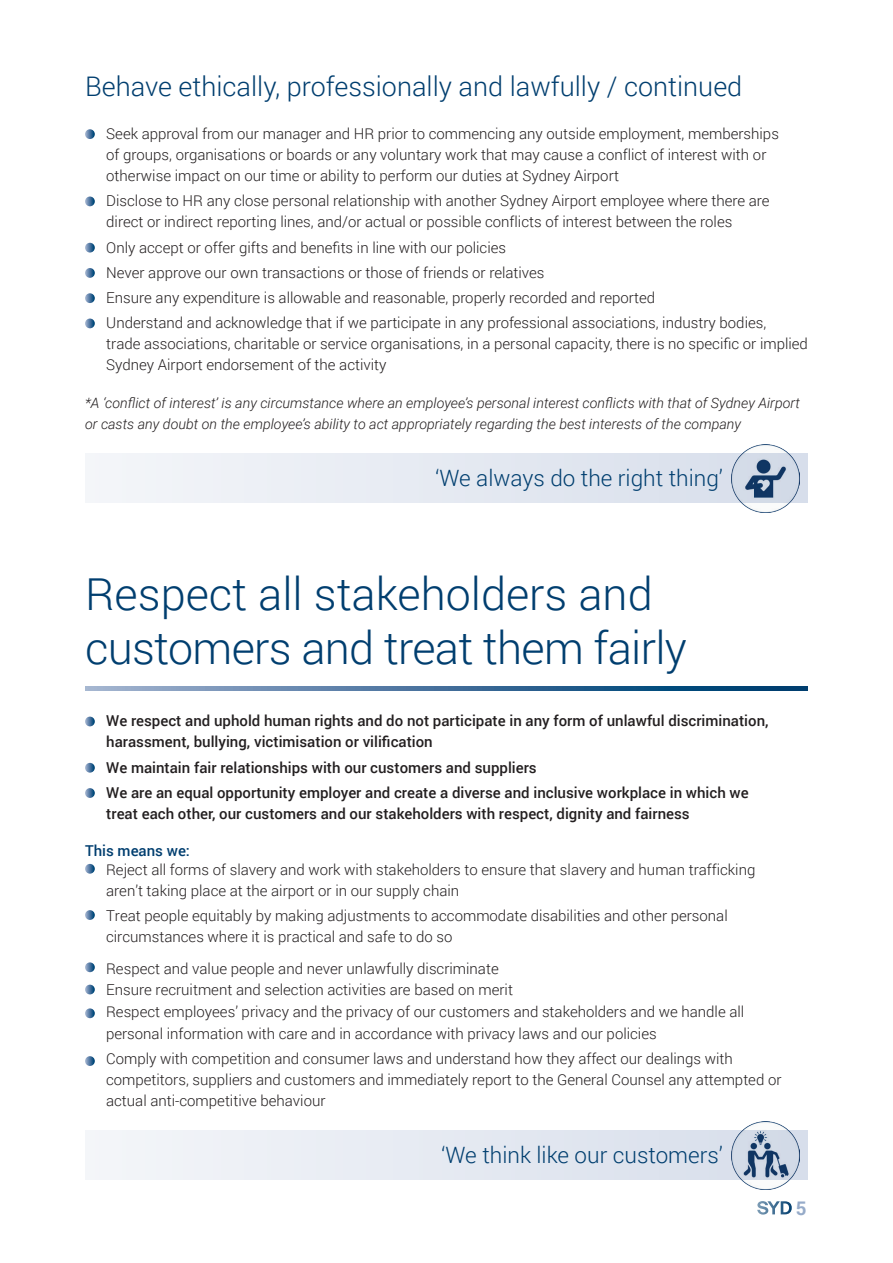
<style>
.page{position:relative;width:893px;height:1263px;background:#fff}
.page>*{position:absolute;margin:0;border:0;box-sizing:border-box;transform-origin:0 0}
.t1{font:300 45px/54px "Roboto";letter-spacing:-.015em;color:#003e6f}
.t2{font:300 27px "Roboto";color:#003e6f}
.t3{font:300 22.5px "Roboto";color:#003e6f}
.t4{font:700 18.75px "Roboto";color:#96abc9}
.t5{font:300 15px/21px "Roboto";color:#231f20}
.t6{font:500 15px/21px "Roboto";color:#231f20}
.t7{font:500 15px "Roboto";color:#003e6f}
.t8{font:italic 300 14.25px/21px "Roboto";color:#231f20}
</style>
<div class="page">
<svg style="left:757px;top:1201px;width:35px;height:13px"></svg>
<div style="left:85px;top:454px;width:723px;height:49px;background:linear-gradient(to right,#f4f6fa,#d6ddea)"></div>
<div style="left:85px;top:1131px;width:723px;height:49px;background:linear-gradient(to right,#f4f6fa,#d6ddea)"></div>
<svg style="left:85px;top:129px;width:10px;height:10px"></svg>
<svg style="left:85px;top:196px;width:10px;height:10px"></svg>
<svg style="left:85px;top:243px;width:10px;height:10px"></svg>
<svg style="left:85px;top:268px;width:10px;height:10px"></svg>
<svg style="left:85px;top:293px;width:10px;height:10px"></svg>
<svg style="left:85px;top:319px;width:10px;height:9px"></svg>
<svg style="left:85px;top:717px;width:10px;height:9px"></svg>
<svg style="left:85px;top:763px;width:10px;height:10px"></svg>
<svg style="left:85px;top:788px;width:10px;height:10px"></svg>
<svg style="left:85px;top:864px;width:10px;height:10px"></svg>
<svg style="left:85px;top:910px;width:10px;height:10px"></svg>
<svg style="left:85px;top:962px;width:10px;height:10px"></svg>
<svg style="left:85px;top:985px;width:10px;height:9px"></svg>
<svg style="left:85px;top:1008px;width:10px;height:10px"></svg>
<svg style="left:85px;top:1056px;width:10px;height:10px"></svg>
<svg style="left:85px;top:686px;width:723px;height:5px"></svg>
<img style="left:731px;top:444px;width:68px;height:68px">
<img style="left:731px;top:1121px;width:68px;height:68px">
<h2 class="t2" style="left:85px;top:68px;width:659px">Behave ethically, professionally and lawfully / continued</h2>
<p class="t5" style="left:106px;top:123px;width:674px">Seek approval from our manager and HR prior to commencing any outside employment, memberships of groups, organisations or boards or any voluntary work that may cause a conflict of interest with or otherwise impact on our time or ability to perform our duties at Sydney Airport</p>
<p class="t5" style="left:106px;top:190px;width:665px">Disclose to HR any close personal relationship with another Sydney Airport employee where there are direct or indirect reporting lines, and/or actual or possible conflicts of interest between the roles</p>
<p class="t5" style="left:106px;top:234px;width:661px;line-height:25.2px">Only accept or offer gifts and benefits in line with our policies<br>Never approve our own transactions or those of friends or relatives<br>Ensure any expenditure is allowable and reasonable, properly recorded and reported<br>Understand and acknowledge that if we participate in any professional associations, industry bodies,</p>
<p class="t5" style="left:106px;top:333px;width:703px">trade associations, charitable or service organisations, in a personal capacity, there is no specific or implied<br>Sydney Airport endorsement of the activity</p>
<p class="t8" style="left:85px;top:392px;width:717px">*A ‘conflict of interest’ is any circumstance where an employee’s personal interest conflicts with that of Sydney Airport or casts any doubt on the employee’s ability to act appropriately regarding the best interests of the company</p>
<h3 class="t3" style="left:435px;top:462px;width:289px">‘We always do the right thing’</h3>
<h1 class="t1" style="left:85px;top:566px;width:603px">Respect all stakeholders and customers and treat them fairly</h1>
<p class="t6" style="left:106px;top:710px;width:664px">We respect and uphold human rights and do not participate in any form of unlawful discrimination, harassment, bullying, victimisation or vilification</p>
<p class="t6" style="left:106px;top:754px;width:644px;line-height:25.2px">We maintain fair relationships with our customers and suppliers<br>We are an equal opportunity employer and create a diverse and inclusive workplace in which we</p>
<p class="t6" style="left:106px;top:802px;width:585px">treat each other, our customers and our stakeholders with respect, dignity and fairness</p>
<p class="t7" style="left:85px;top:840px;width:106px">This means we:</p>
<p class="t5" style="left:106px;top:859px;width:651px">Reject all forms of slavery and work with stakeholders to ensure that slavery and human trafficking aren’t taking place at the airport or in our supply chain</p>
<p class="t5" style="left:106px;top:905px;width:623px">Treat people equitably by making adjustments to accommodate disabilities and other personal circumstances where it is practical and safe to do so</p>
<p class="t5" style="left:106px;top:957px;width:640px;line-height:21.6px">Respect and value people and never unlawfully discriminate<br>Ensure recruitment and selection activities are based on merit<br>Respect employees’ privacy and the privacy of our customers and stakeholders and we handle all personal information with care and in accordance with privacy laws and our policies</p>
<p class="t5" style="left:106px;top:1048px;width:677px">Comply with competition and consumer laws and understand how they affect our dealings with competitors, suppliers and customers and immediately report to the General Counsel any attempted or actual anti-competitive behaviour</p>
<h3 class="t3" style="left:441px;top:1139px;width:283px">‘We think like our customers’</h3>
<p class="t4" style="left:796px;top:1195px;width:12px">5</p>
</div>
